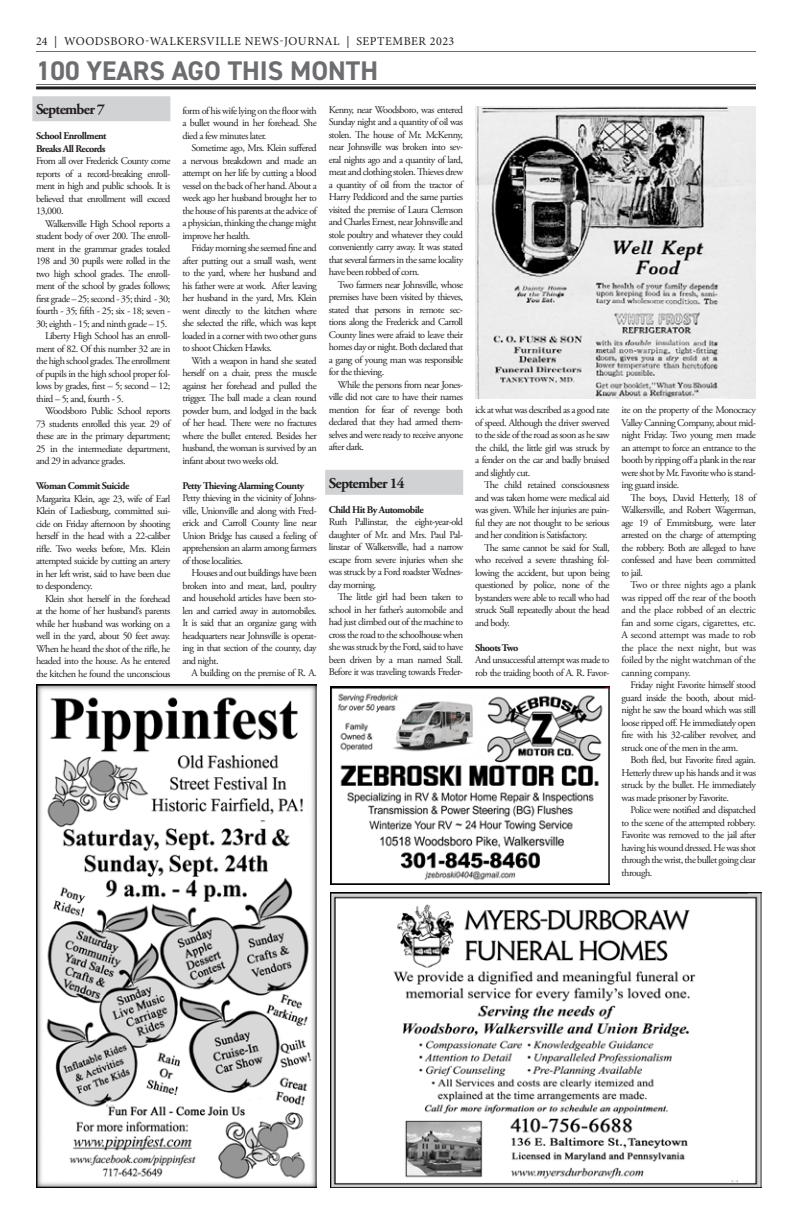
<style>
.page{position:relative;width:792px;height:1224px;background:#fff}
.page>*{position:absolute;margin:0;border:0;box-sizing:border-box;transform-origin:0 0}
.t1{font:700 27px "DIN2014";color:#6c6d70}
._100_yrs_header{font:700 15px "Adobe Garamond Pro";letter-spacing:-.05em;color:#231f20}
.t2{font:12px "Minion Pro";letter-spacing:.045em;color:#231f20}
.body{font:10.2px/12.5px "Adobe Garamond Pro";letter-spacing:-.05em;color:#231f20;text-align:justify}
.body-2{font:700 10.2px "Adobe Garamond Pro";letter-spacing:-.05em;color:#231f20}
</style>
<div class="page">
<hr style="left:36px;top:51px;width:720px;height:1px;background:#6c6d70">
<hr style="left:36px;top:84px;width:720px;height:1px;background:#6c6d70">
<hr style="left:36px;top:86px;width:720px;height:3px;background:#231f20">
<div style="left:32px;top:96px;width:138px;height:25px;background:#d1d2d4"></div>
<div style="left:325px;top:470px;width:138px;height:25px;background:#d1d2d4"></div>
<img style="left:330px;top:892px;width:432px;height:296px">
<img style="left:330px;top:686px;width:280px;height:198px">
<img style="left:36px;top:684px;width:281px;height:504px">
<img style="left:475px;top:106px;width:281px;height:293px">
<p class="t2" style="left:36px;top:33px;width:420px">24 | WOODSBORO-WALKERSVILLE NEWS-JOURNAL | SEPTEMBER 2023</p>
<p class="t1" style="left:36px;top:52px;width:344px">100 YEARS AGO THIS MONTH</p>
<p class="_100_yrs_header" style="left:36px;top:101px;width:70px">September 7</p>
<p class="body-2" style="left:36px;top:130px;width:72px">School Enrollment</p>
<p class="body-2" style="left:36px;top:142px;width:71px">Breaks All Records</p>
<p class="body" style="left:36px;top:155px;width:136px">From all over Frederick County come reports of a record-breaking enroll&shy;ment in high and public schools. It is believed that enrollment will exceed 13,000.</p>
<p class="body" style="left:36px;top:217px;width:136px;text-indent:9px">Walkersville High School reports a student body of over 200. The enroll&shy;ment in the grammar grades totaled 198 and 30 pupils were rolled in the two high school grades. The enroll&shy;ment of the school by grades follows; first grade – 25; second - 35; third - 30; fourth - 35; fifth - 25; six - 18; seven - 30; eighth - 15; and ninth grade – 15.</p>
<p class="body" style="left:36px;top:330px;width:136px;text-indent:9px">Liberty High School has an enroll&shy;ment of 82. Of this number 32 are in the high school grades. The enrollment of pupils in the high school proper fol&shy;lows by grades, first – 5; second – 12; third – 5; and, fourth - 5.</p>
<p class="body" style="left:36px;top:405px;width:136px;text-indent:9px">Woodsboro Public School reports 73 students enrolled this year. 29 of these are in the primary department; 25 in the intermediate department, and 29 in advance grades.</p>
<p class="body-2" style="left:36px;top:480px;width:95px">Woman Commit Suicide</p>
<p class="body" style="left:36px;top:492px;width:136px">Margarita Klein, age 23, wife of Earl Klein of Ladiesburg, committed sui&shy;cide on Friday afternoon by shooting herself in the head with a 22-caliber rifle. Two weeks before, Mrs. Klein attempted suicide by cutting an artery in her left wrist, said to have been due to despondency.</p>
<p class="body" style="left:36px;top:592px;width:136px;text-indent:9px">Klein shot herself in the forehead at the home of her husband‘s parents while her husband was working on a well in the yard, about 50 feet away.<br>When he heard the shot of the rifle, he headed into the house. As he entered the kitchen he found the unconscious</p>
<p class="body" style="left:329px;top:104px;width:136px">Kenny, near Woodsboro, was entered Sunday night and a quantity of oil was stolen. The house of Mr. McKenny, near Johnsville was broken into sev&shy;eral nights ago and a quantity of lard, meat and clothing stolen. Thieves drew a quantity of oil from the tractor of Harry Peddicord and the same parties visited the premise of Laura Clemson and Charles Ernest, near Johnsville and stole poultry and whatever they could conveniently carry away. It was stated that several farmers in the same locality have been robbed of corn.</p>
<p class="body" style="left:329px;top:279px;width:136px;text-indent:9px">Two farmers near Johnsville, whose premises have been visited by thieves, stated that persons in remote sec&shy;tions along the Frederick and Carroll County lines were afraid to leave their homes day or night. Both declared that a gang of young man was responsible for the thieving.</p>
<p class="body" style="left:329px;top:379px;width:136px;text-indent:9px">While the persons from near Jones&shy;ville did not care to have their names mention for fear of revenge both declared that they had armed them&shy;selves and were ready to receive anyone after dark.</p>
<p class="_100_yrs_header" style="left:329px;top:474px;width:77px">September 14</p>
<p class="body-2" style="left:329px;top:503px;width:97px">Child Hit By Automobile</p>
<p class="body" style="left:329px;top:516px;width:136px">Ruth Pallinstar, the eight-year-old daughter of Mr. and Mrs. Paul Pal&shy;linstar of Walkersville, had a narrow escape from severe injuries when she was struck by a Ford roadster Wednes&shy;day morning.</p>
<p class="body" style="left:329px;top:591px;width:136px;text-indent:9px">The little girl had been taken to school in her father’s automobile and had just climbed out of the machine to cross the road to the schoolhouse when she was struck by the Ford, said to have been driven by a man named Stall.<br>Before it was traveling towards Freder-</p>
<p class="body" style="left:182px;top:105px;width:136px">form of his wife lying on the floor with a bullet wound in her forehead. She died a few minutes later.</p>
<p class="body" style="left:182px;top:142px;width:136px;text-indent:9px">Sometime ago, Mrs. Klein suffered a nervous breakdown and made an attempt on her life by cutting a blood vessel on the back of her hand. About a week ago her husband brought her to the house of his parents at the advice of a physician, thinking the change might improve her health.</p>
<p class="body" style="left:182px;top:242px;width:136px;text-indent:9px">Friday morning she seemed fine and after putting out a small wash, went to the yard, where her husband and his father were at work. After leaving her husband in the yard, Mrs. Klein went directly to the kitchen where she selected the rifle, which was kept loaded in a corner with two other guns to shoot Chicken Hawks.</p>
<p class="body" style="left:182px;top:355px;width:136px;text-indent:9px">With a weapon in hand she seated herself on a chair, press the muscle against her forehead and pulled the trigger. The ball made a clean round powder burn, and lodged in the back of her head. There were no fractures where the bullet entered. Besides her husband, the woman is survived by an infant about two weeks old.</p>
<p class="body-2" style="left:182px;top:479px;width:123px">Petty Thieving Alarming County</p>
<p class="body" style="left:182px;top:492px;width:136px">Petty thieving in the vicinity of Johns&shy;ville, Unionville and along with Fred&shy;erick and Carroll County line near Union Bridge has caused a feeling of apprehension an alarm among farmers of those localities.</p>
<p class="body" style="left:182px;top:567px;width:136px;text-indent:9px">Houses and out buildings have been broken into and meat, lard, poultry and household articles have been sto&shy;len and carried away in automobiles.<br>It is said that an organize gang with headquarters near Johnsville is operat&shy;ing in that section of the county, day and night.</p>
<p class="body" style="left:191px;top:667px;width:127px">A building on the premise of R. A.</p>
<p class="body" style="left:475px;top:404px;width:136px">ick at what was described as a good rate of speed. Although the driver swerved to the side of the road as soon as he saw the child, the little girl was struck by a fender on the car and badly bruised and slightly cut.</p>
<p class="body" style="left:475px;top:479px;width:136px;text-indent:9px">The child retained consciousness and was taken home were medical aid was given. While her injuries are pain&shy;ful they are not thought to be serious and her condition is Satisfactory.</p>
<p class="body" style="left:475px;top:542px;width:136px;text-indent:9px">The same cannot be said for Stall, who received a severe thrashing fol&shy;lowing the accident, but upon being questioned by police, none of the bystanders were able to recall who had struck Stall repeatedly about the head and body.</p>
<p class="body-2" style="left:475px;top:642px;width:45px">Shoots Two</p>
<p class="body" style="left:475px;top:654px;width:136px">And unsuccessful attempt was made to rob the traiding booth of A. R. Favor-</p>
<p class="body" style="left:622px;top:404px;width:136px">ite on the property of the Monocracy Valley Canning Company, about mid&shy;night Friday. Two young men made an attempt to force an entrance to the booth by ripping off a plank in the rear were shot by Mr. Favorite who is stand&shy;ing guard inside.</p>
<p class="body" style="left:622px;top:492px;width:136px;text-indent:9px">The boys, David Hetterly, 18 of Walkersville, and Robert Wagerman, age 19 of Emmitsburg, were later arrested on the charge of attempting the robbery. Both are alleged to have confessed and have been committed to jail.</p>
<p class="body" style="left:622px;top:579px;width:136px;text-indent:9px">Two or three nights ago a plank was ripped off the rear of the booth and the place robbed of an electric fan and some cigars, cigarettes, etc.<br>A second attempt was made to rob the place the next night, but was foiled by the night watchman of the canning company.</p>
<p class="body" style="left:622px;top:679px;width:136px;text-indent:9px">Friday night Favorite himself stood guard inside the booth, about mid&shy;night he saw the board which was still loose ripped off. He immediately open fire with his 32-caliber revolver, and struck one of the men in the arm.</p>
<p class="body" style="left:622px;top:754px;width:136px;text-indent:9px">Both fled, but Favorite fired again.<br>Hetterly threw up his hands and it was struck by the bullet. He immediately was made prisoner by Favorite.</p>
<p class="body" style="left:622px;top:804px;width:136px;text-indent:9px">Police were notified and dispatched to the scene of the attempted robbery.<br>Favorite was removed to the jail after having his wound dressed. He was shot through the wrist, the bullet going clear through.</p>
</div>
